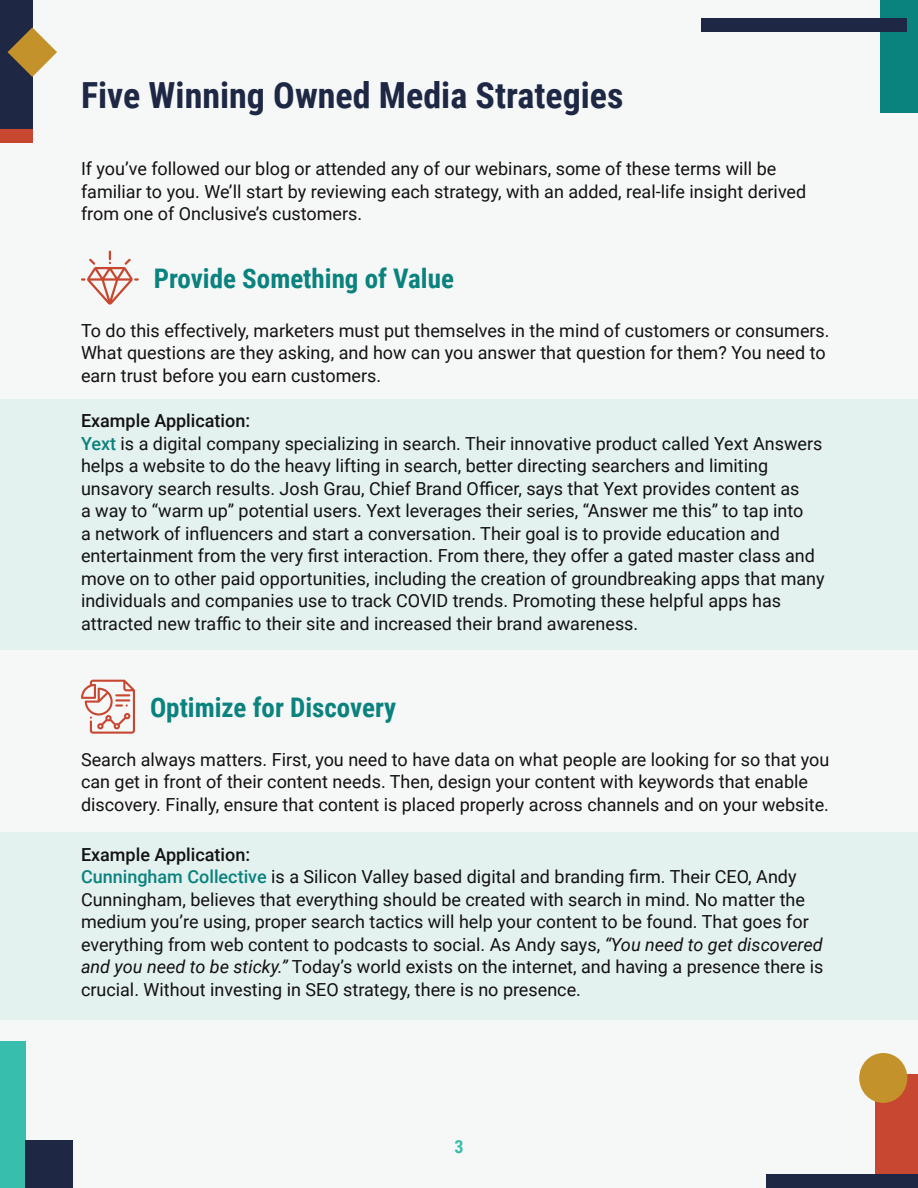
<style>
.page{position:relative;width:918px;height:1188px;background:#f6f7f7}
.page>*{position:absolute;margin:0;border:0;box-sizing:border-box;transform-origin:0 0}
.t1{font:700 36px "Roboto Condensed";color:#1e2844}
.t2{font:700 27px "Roboto Condensed";color:#0a827e}
.Body_Medium{font:18px/22.5px "Roboto";color:#131112}
.Body_Medium-2{font:500 18px "Roboto";color:#131112}
.t3{font:700 18px "Roboto Condensed";color:#38beac}
.s1{font-weight:500;color:#0a827e}
.s2{font-style:italic}
</style>
<div class="page">
<div style="left:881px;top:0;width:37px;height:112px;background:#0a827e"></div>
<div style="left:701px;top:18px;width:205px;height:13px;background:#1e2844"></div>
<div style="left:0;top:0;width:32px;height:130px;background:#1e2844"></div>
<div style="left:0;top:130px;width:32px;height:13px;background:#c74730"></div>
<svg style="left:8px;top:27px;width:49px;height:50px"></svg>
<div style="left:876px;top:1075px;width:42px;height:113px;background:#c74730"></div>
<div style="left:0;top:1041px;width:25px;height:147px;background:#38beac"></div>
<div style="left:25px;top:1141px;width:48px;height:47px;background:#1e2844"></div>
<div style="left:859px;top:1053px;width:48px;height:50px;background:#c4922b;border-radius:50%"></div>
<div style="left:767px;top:1174px;width:151px;height:14px;background:#1e2844"></div>
<hr style="left:0;top:0;width:1px;height:1188px;background:#edeff0">
<div style="left:0;top:399px;width:918px;height:251px;background:#e3f1ef"></div>
<svg style="left:81px;top:251px;width:58px;height:54px"></svg>
<svg style="left:81px;top:680px;width:54px;height:54px"></svg>
<div style="left:0;top:832px;width:918px;height:188px;background:#e3f1ef"></div>
<h1 class="t1" style="left:81px;top:70px;width:544px">Five Winning Owned Media Strategies</h1>
<p class="Body_Medium" style="left:81px;top:157px;width:727px">If you’ve followed our blog or attended any of our webinars, some of these terms will be familiar to you. We’ll start by reviewing each strategy, with an added, real-life insight derived from one of Onclusive’s customers.</p>
<h2 class="t2" style="left:154px;top:259px;width:302px">Provide Something of Value</h2>
<p class="Body_Medium" style="left:81px;top:319px;width:750px">To do this effectively, marketers must put themselves in the mind of customers or consumers.<br>What questions are they asking, and how can you answer that question for them? You need to earn trust before you earn customers.</p>
<p class="Body_Medium-2" style="left:81px;top:408px;width:171px">Example Application:</p>
<p class="Body_Medium" style="left:81px;top:431px;width:745px"><span class="s1">Yext</span> is a digital company specializing in search. Their innovative product called Yext Answers helps a website to do the heavy lifting in search, better directing searchers and limiting unsavory search results. Josh Grau, Chief Brand Officer, says that Yext provides content as<br>a way to “warm up” potential users. Yext leverages their series, “Answer me this” to tap into<br>a network of influencers and start a conversation. Their goal is to provide education and entertainment from the very first interaction. From there, they offer a gated master class and move on to other paid opportunities, including the creation of groundbreaking apps that many individuals and companies use to track COVID trends. Promoting these helpful apps has attracted new traffic to their site and increased their brand awareness.</p>
<h2 class="t2" style="left:150px;top:688px;width:248px">Optimize for Discovery</h2>
<p class="Body_Medium" style="left:81px;top:748px;width:750px">Search always matters. First, you need to have data on what people are looking for so that you can get in front of their content needs. Then, design your content with keywords that enable discovery. Finally, ensure that content is placed properly across channels and on your website.</p>
<p class="Body_Medium-2" style="left:81px;top:842px;width:171px">Example Application:</p>
<p class="Body_Medium" style="left:81px;top:865px;width:744px"><span class="s1">Cunningham Collective</span> is a Silicon Valley based digital and branding firm. Their CEO, Andy Cunningham, believes that everything should be created with search in mind. No matter the medium you’re using, proper search tactics will help your content to be found. That goes for everything from web content to podcasts to social. As Andy says, <span class="s2">“You need to get discovered and you need to be sticky.”</span> Today’s world exists on the internet, and having a presence there is crucial. Without investing in SEO strategy, there is no presence.</p>
<p class="t3" style="left:454px;top:1134px;width:11px">3</p>
</div>
